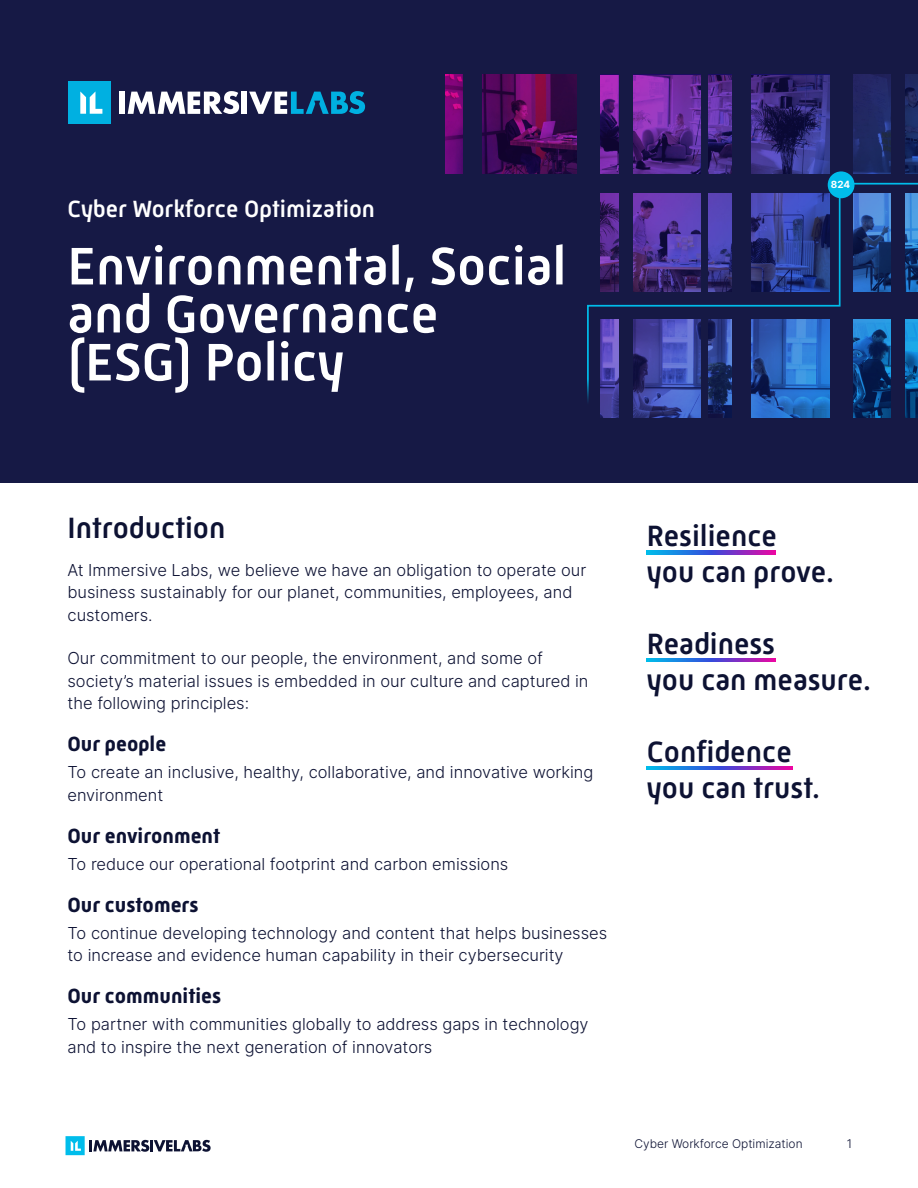
<style>
.page{position:relative;width:918px;height:1188px;background:#fff}
.page>*{position:absolute;margin:0;border:0;box-sizing:border-box;transform-origin:0 0}
.t1{font:500 54px/48px "Mic 32 New";color:#fff}
.t2{font:500 30px/36px "Mic 32 New";color:#0d1233}
.t3{font:500 24px "Mic 32 New";color:#fff}
.t4{font:700 21px "Mic 32 New";color:#0d1233}
.t5{font:16.5px/22.5px "Inter Light BETA";color:#0d1233}
.t6{font:12px "Inter Light BETA";color:#0d1233}
.t7{font:700 9.9px "Inter";color:#fff}
</style>
<div class="page">
<div style="left:0;top:0;width:918px;height:476px;background:#161945"></div>
<svg style="left:446px;top:75px;width:131px;height:98px;background:#4f0957"></svg>
<div style="left:463px;top:9px;width:19px;height:437px;background:#161945"></div>
<img style="left:587px;top:74px;width:331px;height:344px">
<div style="left:828px;top:171px;width:27px;height:27px;background:#00bcea;border-radius:50%"></div>
<div style="left:573px;top:368px;width:22px;height:99px;background:#161945"></div>
<div style="left:119px;top:92px;width:6px;height:22px;background:#fff"></div>
<svg style="left:128px;top:91px;width:111px;height:23px"></svg>
<div style="left:241px;top:92px;width:6px;height:22px;background:#fff"></div>
<svg style="left:249px;top:91px;width:116px;height:23px"></svg>
<div style="left:69px;top:82px;width:42px;height:42px;background:#00b0e1"></div>
<svg style="left:80px;top:92px;width:22px;height:22px"></svg>
<svg style="left:647px;top:551px;width:129px;height:3px"></svg>
<svg style="left:647px;top:659px;width:129px;height:3px"></svg>
<svg style="left:647px;top:766px;width:145px;height:4px"></svg>
<svg style="left:66px;top:1136px;width:145px;height:19px"></svg>
<p class="t3" style="left:68px;top:195px;width:309px">Cyber Workforce Optimization</p>
<p class="t1" style="left:68px;top:242px;width:500px">Environmental, Social and Governance (ESG) Policy</p>
<p class="t7" style="left:831px;top:177px;width:21px">824</p>
<p class="t2" style="left:68px;top:510px;width:159px">Introduction</p>
<p class="t5" style="left:68px;top:558px;width:520px">At Immersive Labs, we believe we have an obligation to operate our business sustainably for our planet, communities, employees, and customers.</p>
<p class="t5" style="left:68px;top:647px;width:523px">Our commitment to our people, the environment, and some of society’s material issues is embedded in our culture and captured in the following principles:</p>
<p class="t4" style="left:68px;top:732px;width:100px">Our people</p>
<p class="t5" style="left:68px;top:761px;width:527px">To create an inclusive, healthy, collaborative, and innovative working environment</p>
<p class="t4" style="left:68px;top:823px;width:154px">Our environment</p>
<p class="t5" style="left:68px;top:852px;width:442px">To reduce our operational footprint and carbon emissions</p>
<p class="t4" style="left:68px;top:892px;width:132px">Our customers</p>
<p class="t5" style="left:68px;top:921px;width:541px">To continue developing technology and content that helps businesses to increase and evidence human capability in their cybersecurity</p>
<p class="t4" style="left:68px;top:984px;width:155px">Our communities</p>
<p class="t5" style="left:68px;top:1013px;width:523px">To partner with communities globally to address gaps in technology and to inspire the next generation of innovators</p>
<p class="t2" style="left:647px;top:517px;width:189px">Resilience<br>you can prove.</p>
<p class="t2" style="left:647px;top:625px;width:226px">Readiness<br>you can measure.</p>
<p class="t2" style="left:647px;top:733px;width:174px">Confidence you can trust.</p>
<p class="t6" style="left:634px;top:1135px;width:170px">Cyber Workforce Optimization</p>
<p class="t6" style="left:847px;top:1135px;width:7px">1</p>
</div>
